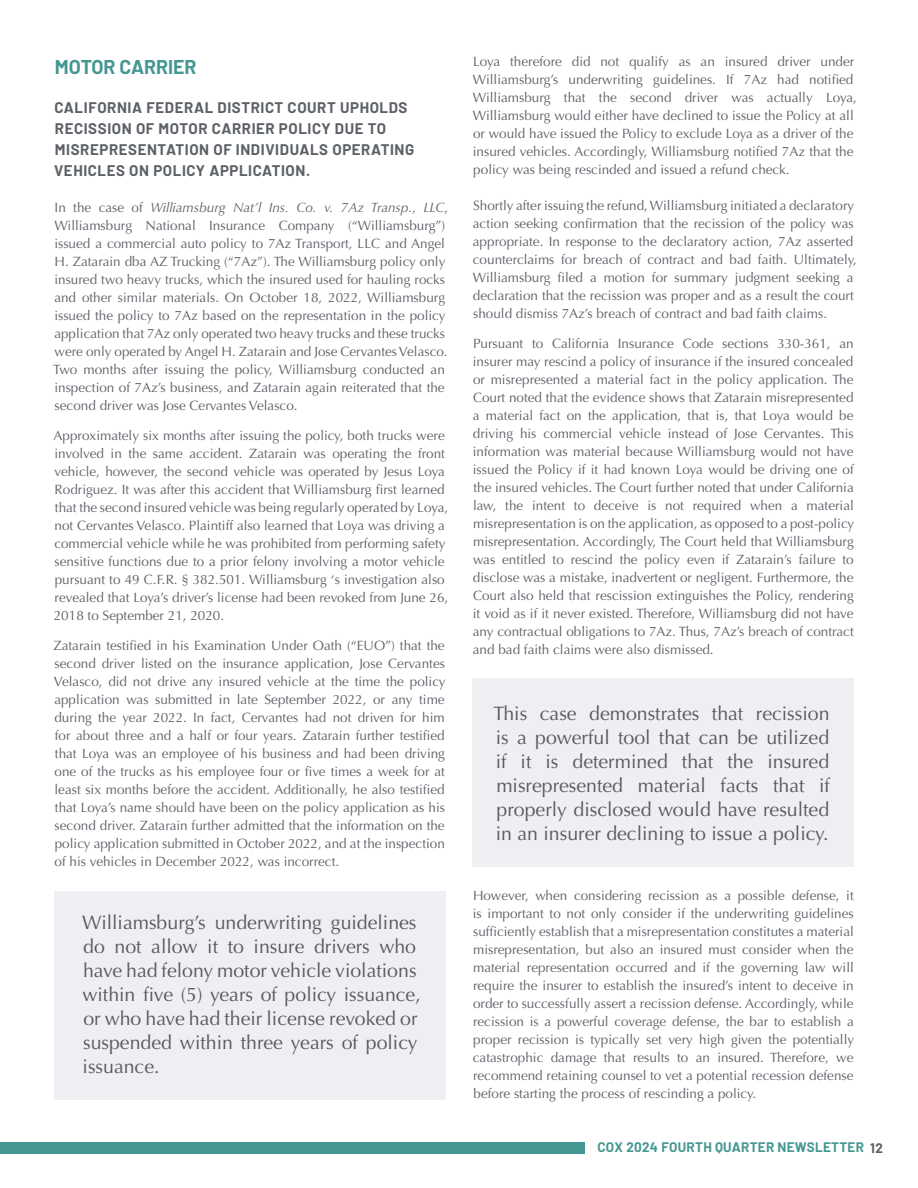
<style>
.page{position:relative;width:918px;height:1188px;background:#fff}
.page>*{position:absolute;margin:0;border:0;box-sizing:border-box;transform-origin:0 0}
.t1{font:19.5px/24px "Optima";color:#57585a;text-align:justify}
.t2{font:700 19.5px "Barlow";color:#459791}
.t3{font:700 15px/21px "Barlow";letter-spacing:.04em;color:#5c6167}
.t4{font:13.5px/18px "Optima";color:#5c6167}
.t5{font:700 13.5px "Barlow";letter-spacing:.02em;color:#459791}
.s1{font-style:italic}
.s2{color:#5c6167}
</style>
<div class="page">
<div style="left:0;top:1143px;width:585px;height:11px;background:#459791"></div>
<div style="left:472px;top:678px;width:382px;height:189px;background:#edeff3"></div>
<div style="left:54px;top:891px;width:392px;height:208px;background:#edeff3"></div>
<p class="t2" style="left:55px;top:52px;width:143px">MOTOR CARRIER</p>
<p class="t3" style="left:54px;top:95px;width:362px">CALIFORNIA FEDERAL DISTRICT COURT UPHOLDS RECISSION OF MOTOR CARRIER POLICY DUE TO MISREPRESENTATION OF INDIVIDUALS OPERATING VEHICLES ON POLICY APPLICATION.</p>
<p class="t4" style="left:53px;top:198px;width:397px">In the case of <span class="s1">Williamsburg Nat’l Ins. Co. v. 7Az Transp., LLC</span>, Williamsburg National Insurance Company (“Williamsburg”) issued a commercial auto policy to 7Az Transport, LLC and Angel H. Zatarain dba AZ Trucking (“7Az”). The Williamsburg policy only insured two heavy trucks, which the insured used for hauling rocks and other similar materials. On October 18, 2022, Williamsburg issued the policy to 7Az based on the representation in the policy application that 7Az only operated two heavy trucks and these trucks were only operated by Angel H. Zatarain and Jose Cervantes Velasco.<br>Two months after issuing the policy, Williamsburg conducted an inspection of 7Az’s business, and Zatarain again reiterated that the second driver was Jose Cervantes Velasco.</p>
<p class="t4" style="left:54px;top:426px;width:396px">Approximately six months after issuing the policy, both trucks were involved in the same accident. Zatarain was operating the front vehicle, however, the second vehicle was operated by Jesus Loya Rodriguez. It was after this accident that Williamsburg first learned that the second insured vehicle was being regularly operated by Loya, not Cervantes Velasco. Plaintiff also learned that Loya was driving a commercial vehicle while he was prohibited from performing safety sensitive functions due to a prior felony involving a motor vehicle pursuant to 49 C.F.R. § 382.501. Williamsburg ‘s investigation also revealed that Loya’s driver’s license had been revoked from June 26, 2018 to September 21, 2020.</p>
<p class="t4" style="left:54px;top:636px;width:393px;text-align:justify">Zatarain testified in his Examination Under Oath (“EUO”) that the second driver listed on the insurance application, Jose Cervantes Velasco, did not drive any insured vehicle at the time the policy application was submitted in late September 2022, or any time during the year 2022. In fact, Cervantes had not driven for him for about three and a half or four years. Zatarain further testified that Loya was an employee of his business and had been driving one of the trucks as his employee four or five times a week for at least six months before the accident. Additionally, he also testified that Loya’s name should have been on the policy application as his second driver. Zatarain further admitted that the information on the policy application submitted in October 2022, and at the inspection of his vehicles in December 2022, was incorrect.</p>
<p class="t1" style="left:82px;top:911px;width:340px;text-align:left">Williamsburg’s underwriting guidelines do not allow it to insure drivers who have had felony motor vehicle violations within five (5) years of policy issuance, or who have had their license revoked or suspended within three years of policy issuance.</p>
<p class="t4" style="left:473px;top:53px;width:386px">Loya therefore did not qualify as an insured driver under Williamsburg’s underwriting guidelines. If 7Az had notified Williamsburg that the second driver was actually Loya, Williamsburg would either have declined to issue the Policy at all or would have issued the Policy to exclude Loya as a driver of the insured vehicles. Accordingly, Williamsburg notified 7Az that the policy was being rescinded and issued a refund check.</p>
<p class="t4" style="left:473px;top:197px;width:386px">Shortly after issuing the refund, Williamsburg initiated a declaratory action seeking confirmation that the recission of the policy was appropriate. In response to the declaratory action, 7Az asserted counterclaims for breach of contract and bad faith. Ultimately, Williamsburg filed a motion for summary judgment seeking a declaration that the recission was proper and as a result the court should dismiss 7Az’s breach of contract and bad faith claims.</p>
<p class="t4" style="left:473px;top:335px;width:383px;text-align:justify">Pursuant to California Insurance Code sections 330-361, an insurer may rescind a policy of insurance if the insured concealed or misrepresented a material fact in the policy application. The Court noted that the evidence shows that Zatarain misrepresented a material fact on the application, that is, that Loya would be driving his commercial vehicle instead of Jose Cervantes. This information was material because Williamsburg would not have issued the Policy if it had known Loya would be driving one of the insured vehicles. The Court further noted that under California law, the intent to deceive is not required when a material misrepresentation is on the application, as opposed to a post-policy misrepresentation. Accordingly, The Court held that Williamsburg was entitled to rescind the policy even if Zatarain’s failure to disclose was a mistake, inadvertent or negligent. Furthermore, the Court also held that rescission extinguishes the Policy, rendering it void as if it never existed. Therefore, Williamsburg did not have any contractual obligations to 7Az. Thus, 7Az’s breach of contract and bad faith claims were also dismissed.</p>
<p class="t1" style="left:494px;top:702px;width:338px">This case demonstrates that recission is a powerful tool that can be utilized if it is determined that the insured misrepresented material facts that if properly disclosed would have resulted in an insurer declining to issue a policy.</p>
<p class="t4" style="left:473px;top:887px;width:383px;text-align:justify">However, when considering recission as a possible defense, it is important to not only consider if the underwriting guidelines sufficiently establish that a misrepresentation constitutes a material misrepresentation, but also an insured must consider when the material representation occurred and if the governing law will require the insurer to establish the insured’s intent to deceive in order to successfully assert a recission defense. Accordingly, while recission is a powerful coverage defense, the bar to establish a proper recission is typically set very high given the potentially catastrophic damage that results to an insured. Therefore, we recommend retaining counsel to vet a potential recession defense before starting the process of rescinding a policy.</p>
<p class="t5" style="left:597px;top:1138px;width:287px">COX 2024 FOURTH QUARTER NEWSLETTER <span class="s2">12</span></p>
</div>
